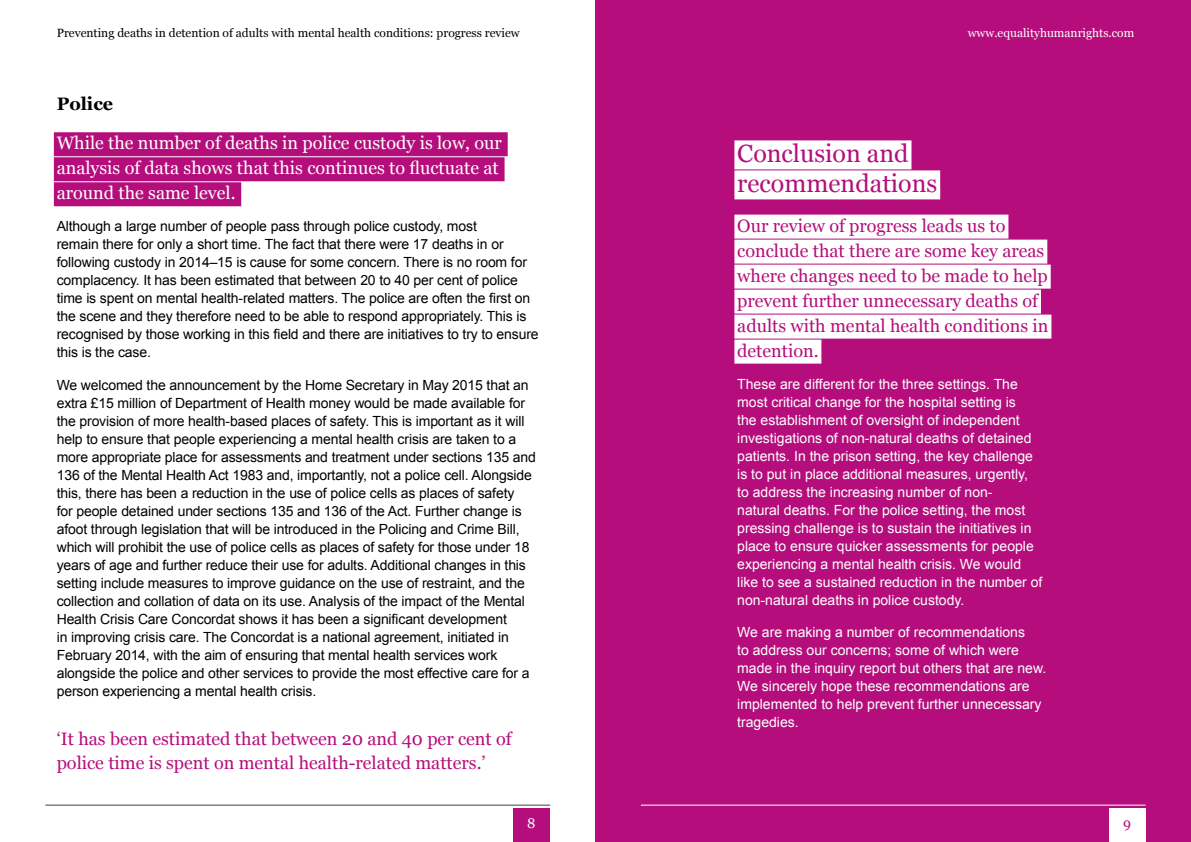
<style>
.page{position:relative;width:1191px;height:842px;background:#fff}
.page>*{position:absolute;margin:0;border:0;box-sizing:border-box;transform-origin:0 0}
.t1{font:25px/30px "Georgia";color:#b50e7c}
.t2{font:18px/25px "Georgia";color:#b50e7c}
.t3{font:18px/25px "Georgia";color:#fff}
.t4{font:700 18px "Georgia";color:#000}
.t5{font:14px/18px "Arial";letter-spacing:-.01em;color:#000}
.t6{font:14px/18px "Arial";color:#fff}
.t7{font:14px "Georgia";color:#fff}
.t8{font:14px "Georgia";color:#b50e7c}
.t9{font:12px "Georgia";color:#000}
.t10{font:12px "Georgia";color:#fff}
</style>
<div class="page">
<hr style="left:45px;top:805px;width:505px;height:1px;background:#364546">
<div style="left:513px;top:809px;width:37px;height:33px;background:#b50e7c"></div>
<div style="left:595px;top:0;width:596px;height:842px;background:#b50e7c"></div>
<div style="left:54px;top:132px;width:454px;height:24px;background:#b50e7c"></div>
<div style="left:54px;top:157px;width:450px;height:24px;background:#b50e7c"></div>
<div style="left:54px;top:182px;width:187px;height:24px;background:#b50e7c"></div>
<div style="left:734px;top:140px;width:177px;height:29px;background:#fff"></div>
<div style="left:734px;top:170px;width:206px;height:29px;background:#fff"></div>
<div style="left:734px;top:215px;width:274px;height:24px;background:#fff"></div>
<div style="left:734px;top:240px;width:313px;height:24px;background:#fff"></div>
<div style="left:734px;top:265px;width:316px;height:24px;background:#fff"></div>
<div style="left:734px;top:290px;width:307px;height:24px;background:#fff"></div>
<div style="left:734px;top:315px;width:317px;height:24px;background:#fff"></div>
<div style="left:734px;top:340px;width:87px;height:24px;background:#fff"></div>
<hr style="left:641px;top:805px;width:504px;height:1px;background:#fff">
<div style="left:1108px;top:809px;width:37px;height:33px;background:#fff"></div>
<p class="t9" style="left:57px;top:25px;width:464px">Preventing deaths in detention of adults with mental health conditions: progress review</p>
<p class="t4" style="left:57px;top:90px;width:58px">Police</p>
<p class="t3" style="left:57px;top:130px;width:447px">While the number of deaths in police custody is low, our analysis of data shows that this continues to fluctuate at around the same level.</p>
<p class="t5" style="left:57px;top:218px;width:483px">Although a large number of people pass through police custody, most<br>remain there for only a short time. The fact that there were 17 deaths in or following custody in 2014–15 is cause for some concern. There is no room for complacency. It has been estimated that between 20 to 40 per cent of police time is spent on mental health-related matters. The police are often the first on the scene and they therefore need to be able to respond appropriately. This is recognised by those working in this field and there are initiatives to try to ensure this is the case.</p>
<p class="t5" style="left:57px;top:376px;width:481px">We welcomed the announcement by the Home Secretary in May 2015 that an extra £15 million of Department of Health money would be made available for the provision of more health-based places of safety. This is important as it will help to ensure that people experiencing a mental health crisis are taken to a more appropriate place for assessments and treatment under sections 135 and 136 of the Mental Health Act 1983 and, importantly, not a police cell. Alongside this, there has been a reduction in the use of police cells as places of safety<br>for people detained under sections 135 and 136 of the Act. Further change is afoot through legislation that will be introduced in the Policing and Crime Bill, which will prohibit the use of police cells as places of safety for those under 18 years of age and further reduce their use for adults. Additional changes in this setting include measures to improve guidance on the use of restraint, and the collection and collation of data on its use. Analysis of the impact of the Mental Health Crisis Care Concordat shows it has been a significant development<br>in improving crisis care. The Concordat is a national agreement, initiated in February 2014, with the aim of ensuring that mental health services work alongside the police and other services to provide the most effective care for a person experiencing a mental health crisis.</p>
<p class="t2" style="left:57px;top:726px;width:456px;line-height:24px">‘It has been estimated that between 20 and 40 per cent of police time is spent on mental health-related matters.’</p>
<p class="t7" style="left:527px;top:813px;width:10px">8</p>
<p class="t10" style="left:967px;top:25px;width:168px">www.equalityhumanrights.com</p>
<h1 class="t1" style="left:737px;top:138px;width:202px">Conclusion and recommendations</h1>
<p class="t2" style="left:737px;top:212px;width:313px">Our review of progress leads us to conclude that there are some key areas where changes need to be made to help prevent further unnecessary deaths of adults with mental health conditions in detention.</p>
<p class="t6" style="left:737px;top:375px;width:307px">These are different for the three settings. The most critical change for the hospital setting is<br>the establishment of oversight of independent investigations of non-natural deaths of detained patients. In the prison setting, the key challenge is to put in place additional measures, urgently, to address the increasing number of non-<br>natural deaths. For the police setting, the most pressing challenge is to sustain the initiatives in place to ensure quicker assessments for people experiencing a mental health crisis. We would like to see a sustained reduction in the number of non-natural deaths in police custody.</p>
<p class="t6" style="left:737px;top:623px;width:310px">We are making a number of recommendations<br>to address our concerns; some of which were made in the inquiry report but others that are new.<br>We sincerely hope these recommendations are implemented to help prevent further unnecessary tragedies.</p>
<p class="t8" style="left:1123px;top:813px;width:9px">9</p>
</div>
